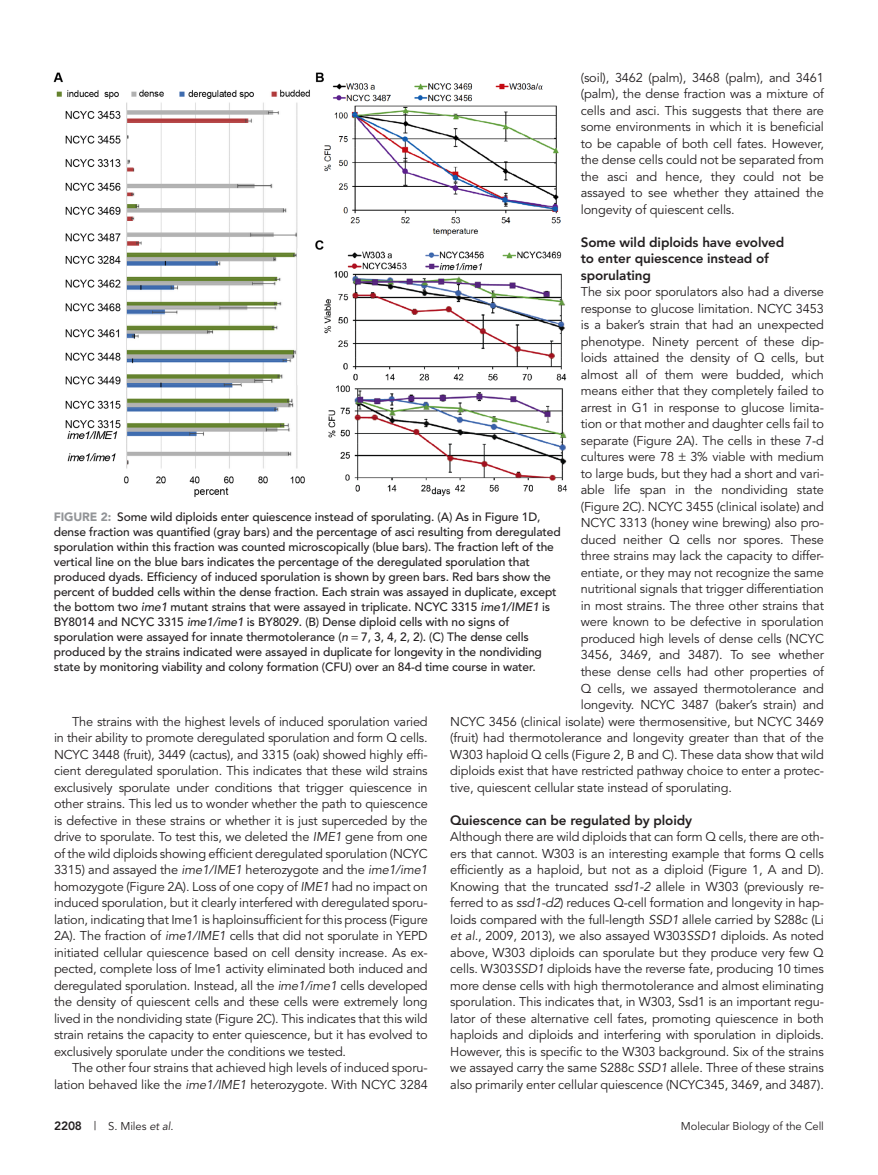
<style>
.page{position:relative;width:878px;height:1175px;background:#fff}
.page>*{position:absolute;margin:0;border:0;box-sizing:border-box;transform-origin:0 0}
.t1{font:800 13.5px/16.5px "Avenir";letter-spacing:-.01em;color:#231f20}
.ParaFL{font:12.75px/16.5px "Avenir";letter-spacing:-.01em;color:#231f20;text-align:justify}
.Para{font:12.75px/16.5px "Avenir";letter-spacing:-.01em;color:#231f20;text-align:justify}
.FigCaption{font:500 12px/15px "Avenir";letter-spacing:-.01em;color:#231f20}
.t2{font:11.25px "Avenir";letter-spacing:-.01em;color:#231f20}
.s1{font-style:italic}
.s2{font-weight:900;color:#939598}
.s3{font-weight:800;font-size:12px}
.s4{font-size:12px}
</style>
<div class="page">
<img style="left:54px;top:72px;width:513px;height:425px">
<p class="Para" style="left:580px;top:69px;width:245px">(soil), 3462 (palm), 3468 (palm), and 3461 (palm), the dense fraction was a mixture of cells and asci. This suggests that there are some environments in which it is beneficial to be capable of both cell fates. However, the dense cells could not be separated from the asci and hence, they could not be assayed to see whether they attained the longevity of quiescent cells.</p>
<h2 class="t1" style="left:580px;top:234px;width:205px">Some wild diploids have evolved to enter quiescence instead of sporulating</h2>
<p class="ParaFL" style="left:580px;top:284px;width:245px">The six poor sporulators also had a diverse response to glucose limitation. NCYC 3453 is a baker’s strain that had an unexpected phenotype. Ninety percent of these dip&shy;loids attained the density of Q cells, but almost all of them were budded, which means either that they completely failed to arrest in G1 in response to glucose limita&shy;tion or that mother and daughter cells fail to separate (Figure 2A). The cells in these 7-d cultures were 78</p>
<p class="ParaFL" style="left:690px;top:449px;width:135px">3% viable with medium</p>
<p class="ParaFL" style="left:580px;top:465px;width:245px">to large buds, but they had a short and vari-</p>
<p class="ParaFL" style="left:580px;top:482px;width:245px">able life span in the nondividing state</p>
<p class="ParaFL" style="left:580px;top:498px;width:244px">(Figure 2C). NCYC 3455 (clinical isolate) and</p>
<p class="ParaFL" style="left:580px;top:515px;width:245px">NCYC 3313 (honey wine brewing) also pro-</p>
<p class="ParaFL" style="left:580px;top:531px;width:245px">duced neither Q cells nor spores. These</p>
<p class="ParaFL" style="left:580px;top:548px;width:245px">three strains may lack the capacity to differ-</p>
<p class="ParaFL" style="left:580px;top:564px;width:244px">entiate, or they may not recognize the same</p>
<p class="ParaFL" style="left:580px;top:581px;width:245px">nutritional signals that trigger differentiation</p>
<p class="ParaFL" style="left:580px;top:597px;width:244px">in most strains. The three other strains that</p>
<p class="ParaFL" style="left:580px;top:614px;width:245px">were known to be defective in sporulation</p>
<p class="ParaFL" style="left:580px;top:630px;width:245px">produced high levels of dense cells (NCYC</p>
<p class="ParaFL" style="left:580px;top:647px;width:244px">3456, 3469, and 3487). To see whether</p>
<p class="ParaFL" style="left:580px;top:663px;width:244px">these dense cells had other properties of</p>
<p class="ParaFL" style="left:580px;top:680px;width:244px">Q cells, we assayed thermotolerance and</p>
<p class="ParaFL" style="left:580px;top:696px;width:244px">longevity. NCYC 3487 (baker’s strain) and</p>
<p class="ParaFL" style="left:450px;top:713px;width:375px">NCYC 3456 (clinical isolate) were thermosensitive, but NCYC 3469</p>
<p class="ParaFL" style="left:450px;top:729px;width:375px">(fruit) had thermotolerance and longevity greater than that of the</p>
<p class="ParaFL" style="left:450px;top:746px;width:375px">W303 haploid Q cells (Figure 2, B and C). These data show that wild</p>
<p class="ParaFL" style="left:450px;top:762px;width:375px">diploids exist that have restricted pathway choice to enter a protec-</p>
<p class="ParaFL" style="left:450px;top:779px;width:283px">tive, quiescent cellular state instead of sporulating.</p>
<h2 class="t1" style="left:450px;top:811px;width:243px">Quiescence can be regulated by ploidy</h2>
<p class="ParaFL" style="left:450px;top:828px;width:375px">Although there are wild diploids that can form Q cells, there are oth&shy;ers that cannot. W303 is an interesting example that forms Q cells efficiently as a haploid, but not as a diploid (Figure 1, A and D).<br>Knowing that the truncated <span class="s1">ssd1-2</span> allele in W303 (previously re&shy;ferred to as <span class="s1">ssd1-d2</span>) reduces Q-cell formation and longevity in hap&shy;loids compared with the full-length <span class="s1">SSD1</span> allele carried by S288c (Li <span class="s1">et al.</span>, 2009, 2013), we also assayed W303<span class="s1">SSD1</span> diploids. As noted above, W303 diploids can sporulate but they produce very few Q cells. W303<span class="s1">SSD1</span> diploids have the reverse fate, producing 10 times more dense cells with high thermotolerance and almost eliminating sporulation. This indicates that, in W303, Ssd1 is an important regu&shy;lator of these alternative cell fates, promoting quiescence in both haploids and diploids and interfering with sporulation in diploids.<br>However, this is specific to the W303 background. Six of the strains we assayed carry the same S288c <span class="s1">SSD1</span> allele. Three of these strains also primarily enter cellular quiescence (NCYC345, 3469, and 3487).</p>
<p class="FigCaption" style="left:54px;top:510px;width:508px"><span class="s2">FIGURE 2:</span> Some wild diploids enter quiescence instead of sporulating. (A) As in Figure 1D, dense fraction was quantified (gray bars) and the percentage of asci resulting from deregulated sporulation within this fraction was counted microscopically (blue bars). The fraction left of the vertical line on the blue bars indicates the percentage of the deregulated sporulation that produced dyads. Efficiency of induced sporulation is shown by green bars. Red bars show the percent of budded cells within the dense fraction. Each strain was assayed in duplicate, except the bottom two <span class="s1">ime1</span> mutant strains that were assayed in triplicate. NCYC 3315 <span class="s1">ime1/IME1</span> is BY8014 and NCYC 3315 <span class="s1">ime1/ime1</span> is BY8029. (B) Dense diploid cells with no signs of sporulation were assayed for innate thermotolerance (<span class="s1">n</span> 7, 3, 4, 2, 2). (C) The dense cells produced by the strains indicated were assayed in duplicate for longevity in the nondividing state by monitoring viability and colony formation (CFU) over an 84-d time course in water.</p>
<p class="Para" style="left:54px;top:713px;width:375px;text-indent:18px">The strains with the highest levels of induced sporulation varied in their ability to promote deregulated sporulation and form Q cells.<br>NCYC 3448 (fruit), 3449 (cactus), and 3315 (oak) showed highly effi&shy;cient deregulated sporulation. This indicates that these wild strains exclusively sporulate under conditions that trigger quiescence in other strains. This led us to wonder whether the path to quiescence is defective in these strains or whether it is just superceded by the drive to sporulate. To test this, we deleted the <span class="s1">IME1</span> gene from one of the wild diploids showing efficient deregulated sporulation (NCYC 3315) and assayed the <span class="s1">ime1/IME1</span> heterozygote and the <span class="s1">ime1/ime1 </span>homozygote (Figure 2A). Loss of one copy of <span class="s1">IME1</span> had no impact on induced sporulation, but it clearly interfered with deregulated sporu&shy;lation, indicating that Ime1 is haploinsufficient for this process (Figure 2A). The fraction of <span class="s1">ime1/IME1</span> cells that did not sporulate in YEPD initiated cellular quiescence based on cell density increase. As ex&shy;pected, complete loss of Ime1 activity eliminated both induced and deregulated sporulation. Instead, all the <span class="s1">ime1/ime1</span> cells developed the density of quiescent cells and these cells were extremely long lived in the nondividing state (Figure 2C). This indicates that this wild strain retains the capacity to enter quiescence, but it has evolved to exclusively sporulate under the conditions we tested.</p>
<p class="Para" style="left:54px;top:1059px;width:375px;text-align:right">The other four strains that achieved high levels of induced sporu&shy;lation behaved like the <span class="s1">ime1/IME1</span> heterozygote. With NCYC 3284</p>
<p class="t2" style="left:54px;top:1119px;width:121px"><span class="s3">2208</span> <span class="s4">|</span> S. Miles <span class="s1">et al</span>.</p>
<p class="t2" style="left:681px;top:1119px;width:144px">Molecular Biology of the Cell</p>
</div>
